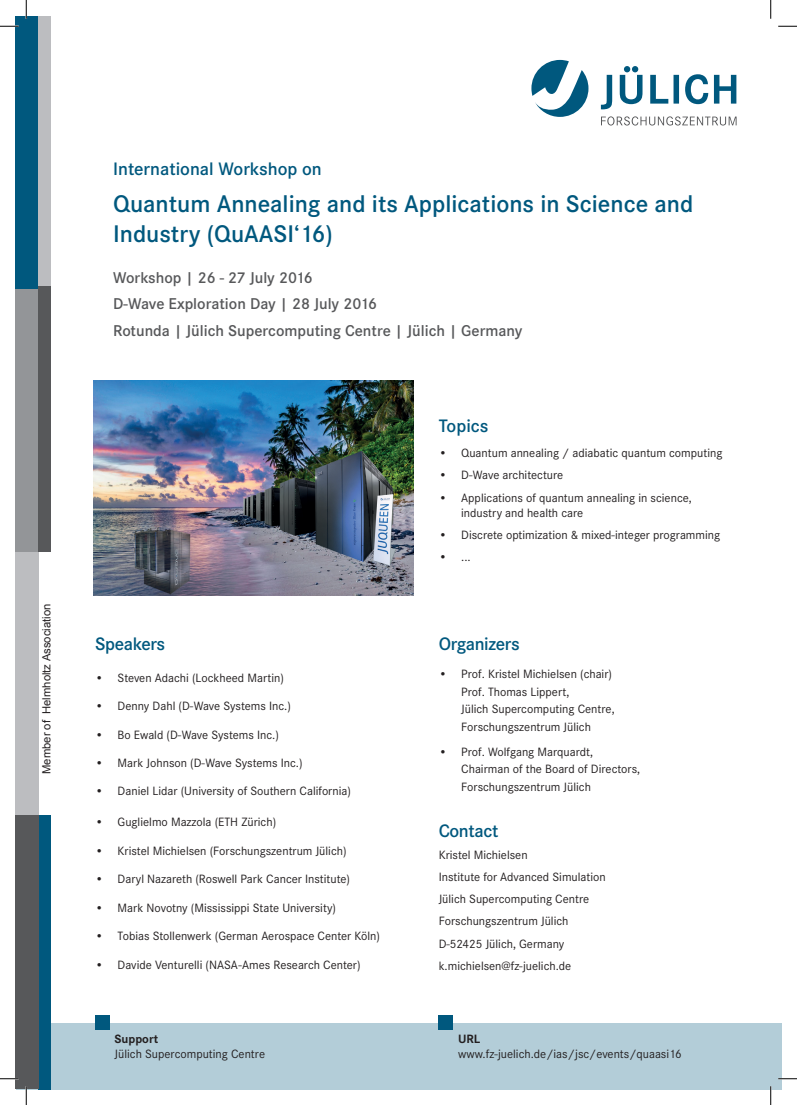
<style>
.page{position:relative;width:797px;height:1105px;background:#fff}
.page>*{position:absolute;margin:0;border:0;box-sizing:border-box;transform-origin:0 0}
.t1{font:600 25px/30px "Corporate S";color:#00587e}
.t2{font:600 18.75px "Corporate S";letter-spacing:-.02em;color:#00587e}
.t3{font:600 18.75px "Corporate S";color:#00587e}
.t4{font:600 16.25px/26.6px "Corporate S";color:#57585a}
.t5{font:12.5px/17.6px "Corporate S";color:#231f20}
.t6{font:700 12.5px "Corporate S";color:#231f20}
.t7{font:11.25px "Arial";color:#231f20}
</style>
<div class="page">
<div style="left:16px;top:1023px;width:765px;height:66px;background:#b3cdd8"></div>
<div style="left:16px;top:287px;width:23px;height:265px;background:#939598"></div>
<div style="left:16px;top:16px;width:23px;height:272px;background:#00587e"></div>
<div style="left:39px;top:16px;width:12px;height:272px;background:#bcbdc0"></div>
<div style="left:39px;top:815px;width:12px;height:274px;background:#00587e"></div>
<div style="left:16px;top:552px;width:23px;height:263px;background:#bcbdc0"></div>
<div style="left:16px;top:815px;width:23px;height:274px;background:#57585a"></div>
<svg style="left:531px;top:60px;width:57px;height:57px"></svg>
<svg style="left:601px;top:75px;width:11px;height:34px"></svg>
<svg style="left:619px;top:66px;width:23px;height:38px"></svg>
<svg style="left:650px;top:75px;width:18px;height:29px"></svg>
<div style="left:673px;top:75px;width:6px;height:29px;background:#00587e"></div>
<svg style="left:685px;top:74px;width:23px;height:30px"></svg>
<svg style="left:714px;top:75px;width:22px;height:29px"></svg>
<svg style="left:601px;top:116px;width:135px;height:10px"></svg>
<div style="left:95px;top:1015px;width:14px;height:15px;background:#00587e"></div>
<div style="left:438px;top:1015px;width:15px;height:15px;background:#00587e"></div>
<img style="left:94px;top:381px;width:320px;height:214px">
<div style="left:39px;top:287px;width:12px;height:265px;background:#57585a"></div>
<svg style="left:0;top:25px;width:19px;height:2px"></svg>
<svg style="left:778px;top:25px;width:19px;height:2px"></svg>
<svg style="left:0;top:1078px;width:18px;height:1px"></svg>
<svg style="left:778px;top:1078px;width:19px;height:1px"></svg>
<svg style="left:25px;top:0;width:2px;height:19px"></svg>
<svg style="left:25px;top:1086px;width:2px;height:19px"></svg>
<svg style="left:770px;top:0;width:1px;height:19px"></svg>
<svg style="left:770px;top:1086px;width:1px;height:19px"></svg>
<p class="t7" style="left:39px;top:774px;width:172px;rotate:-90deg">Member of Helmholtz Association</p>
<h2 class="t3" style="left:113px;top:158px;width:210px">International Workshop on</h2>
<h1 class="t1" style="left:113px;top:189px;width:581px">Quantum Annealing and its Applications in Science and<br>Industry (QuAASI‘16)</h1>
<h3 class="t4" style="left:113px;top:264px;width:411px">Workshop | 26 - 27 July 2016<br>D-Wave Exploration Day | 28 July 2016<br>Rotunda | Jülich Supercomputing Centre | Jülich | Germany</h3>
<h2 class="t2" style="left:95px;top:633px;width:72px">Speakers</h2>
<p class="t5" style="left:95px;top:669px;width:190px">• Steven Adachi (Lockheed Martin)</p>
<p class="t5" style="left:95px;top:697px;width:197px">• Denny Dahl (D-Wave Systems Inc.)</p>
<p class="t5" style="left:95px;top:726px;width:185px">• Bo Ewald (D-Wave Systems Inc.)</p>
<p class="t5" style="left:95px;top:754px;width:209px">• Mark Johnson (D-Wave Systems Inc.)</p>
<p class="t5" style="left:95px;top:783px;width:257px">• Daniel Lidar (University of Southern California)</p>
<p class="t5" style="left:95px;top:813px;width:182px">• Guglielmo Mazzola (ETH Zürich)</p>
<p class="t5" style="left:95px;top:842px;width:253px">• Kristel Michielsen (Forschungszentrum Jülich)</p>
<p class="t5" style="left:95px;top:870px;width:256px">• Daryl Nazareth (Roswell Park Cancer Institute)</p>
<p class="t5" style="left:95px;top:899px;width:242px">• Mark Novotny (Mississippi State University)</p>
<p class="t5" style="left:95px;top:927px;width:286px">• Tobias Stollenwerk (German Aerospace Center Köln)</p>
<p class="t5" style="left:95px;top:956px;width:267px">• Davide Venturelli (NASA-Ames Research Center)</p>
<p class="t6" style="left:115px;top:1032px;width:45px">Support</p>
<p class="t5" style="left:115px;top:1045px;width:152px">Jülich Supercomputing Centre</p>
<h2 class="t2" style="left:438px;top:415px;width:51px">Topics</h2>
<p class="t5" style="left:438px;top:444px;width:285px">• Quantum annealing / adiabatic quantum computing</p>
<p class="t5" style="left:438px;top:466px;width:126px">• D-Wave architecture</p>
<p class="t5" style="left:461px;top:490px;width:232px;line-height:15px;text-indent:-22px">• Applications of quantum annealing in science, industry and health care</p>
<p class="t5" style="left:438px;top:526px;width:283px">• Discrete optimization &amp; mixed-integer programming</p>
<p class="t5" style="left:438px;top:548px;width:34px">• ...</p>
<h2 class="t2" style="left:438px;top:633px;width:83px">Organizers</h2>
<p class="t5" style="left:461px;top:665px;width:155px;text-indent:-22px">• Prof. Kristel Michielsen (chair)<br>Prof. Thomas Lippert,<br>Jülich Supercomputing Centre,<br>Forschungszentrum Jülich</p>
<p class="t5" style="left:461px;top:743px;width:180px;text-indent:-22px">• Prof. Wolfgang Marquardt,<br>Chairman of the Board of Directors,<br>Forschungszentrum Jülich</p>
<h2 class="t2" style="left:438px;top:819px;width:61px">Contact</h2>
<p class="t5" style="left:438px;top:843px;width:169px;line-height:22.2px">Kristel Michielsen<br>Institute for Advanced Simulation<br>Jülich Supercomputing Centre<br>Forschungszentrum Jülich<br>D-52425 Jülich, Germany k.michielsen@fz-juelich.de</p>
<p class="t6" style="left:458px;top:1031px;width:24px">URL</p>
<p class="t5" style="left:458px;top:1045px;width:225px">www.fz-juelich.de/ias/jsc/events/quaasi16</p>
</div>
